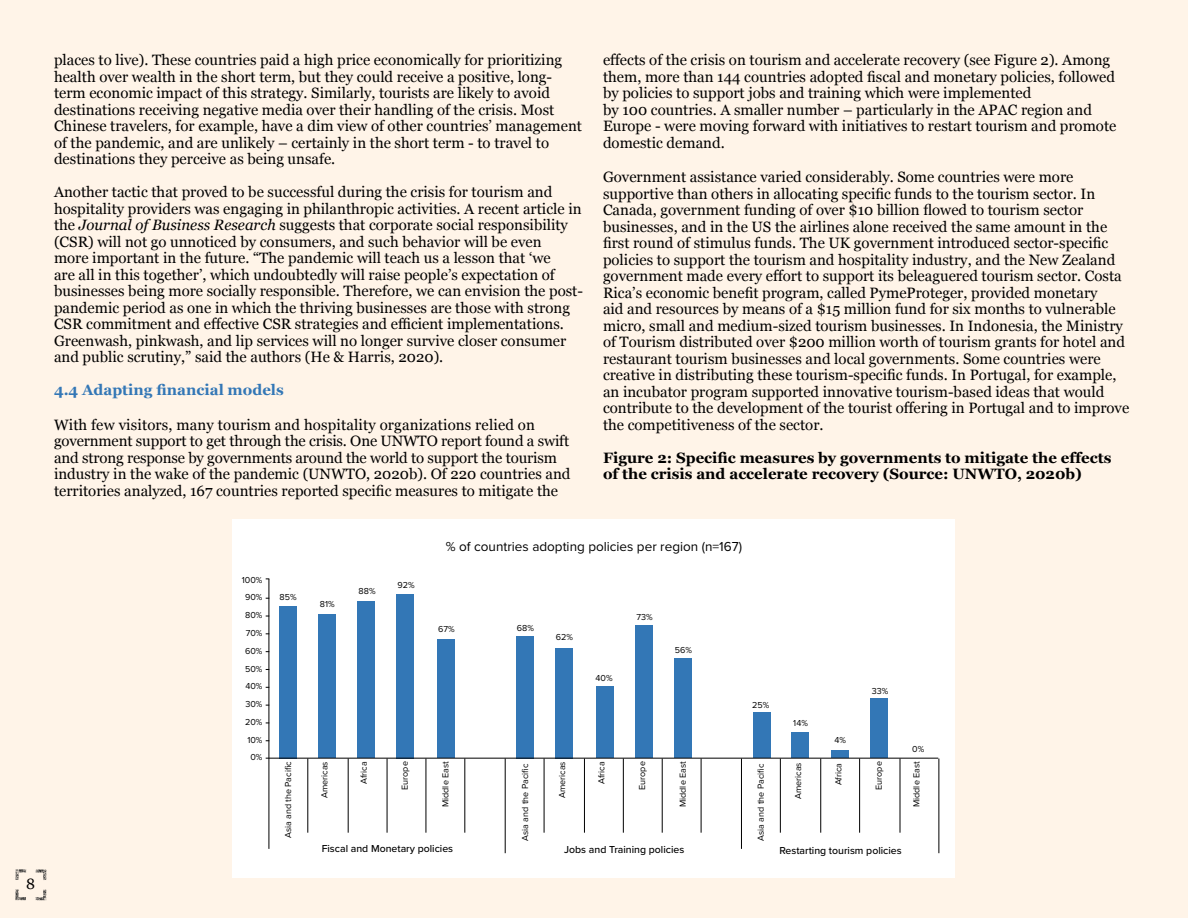
<style>
.page{position:relative;width:1188px;height:918px;background:#fff4e8}
.page>*{position:absolute;margin:0;border:0;box-sizing:border-box;transform-origin:0 0}
.t1{font:15px/16.5px "Georgia";color:#000}
.t2{font:700 15px/16.5px "Georgia";color:#000}
.t3{font:700 15px "Georgia";color:#3377b6}
.t4{font:13.5px "Proxima Nova";color:#000}
.t5{font:500 10.5px "Proxima Nova";color:#000}
.t6{font:9px/17.9px "Proxima Nova";color:#000;text-align:justify}
.s1{font-style:italic}
</style>
<div class="page">
<div style="left:233px;top:519px;width:722px;height:359px;background:#fff"></div>
<div style="left:280px;top:606px;width:17px;height:152px;background:#3377b6"></div>
<div style="left:319px;top:614px;width:17px;height:144px;background:#3377b6"></div>
<div style="left:358px;top:602px;width:17px;height:156px;background:#3377b6"></div>
<div style="left:397px;top:594px;width:17px;height:164px;background:#3377b6"></div>
<div style="left:437px;top:639px;width:17px;height:119px;background:#3377b6"></div>
<div style="left:517px;top:636px;width:17px;height:122px;background:#3377b6"></div>
<div style="left:556px;top:648px;width:17px;height:110px;background:#3377b6"></div>
<div style="left:596px;top:686px;width:18px;height:72px;background:#3377b6"></div>
<div style="left:635px;top:625px;width:17px;height:133px;background:#3377b6"></div>
<div style="left:674px;top:659px;width:18px;height:99px;background:#3377b6"></div>
<div style="left:753px;top:713px;width:17px;height:45px;background:#3377b6"></div>
<div style="left:791px;top:732px;width:17px;height:26px;background:#3377b6"></div>
<div style="left:832px;top:751px;width:17px;height:7px;background:#3377b6"></div>
<div style="left:871px;top:699px;width:17px;height:59px;background:#3377b6"></div>
<hr style="left:266px;top:758px;width:672px;height:1px;background:#000">
<hr style="left:269px;top:579px;width:1px;height:270px;background:#000">
<hr style="left:307px;top:759px;width:1px;height:74px;background:#000">
<hr style="left:348px;top:759px;width:1px;height:74px;background:#000">
<hr style="left:387px;top:759px;width:1px;height:74px;background:#000">
<hr style="left:426px;top:759px;width:1px;height:74px;background:#000">
<hr style="left:464px;top:759px;width:1px;height:74px;background:#000">
<hr style="left:505px;top:759px;width:1px;height:94px;background:#000">
<hr style="left:544px;top:759px;width:1px;height:74px;background:#000">
<hr style="left:584px;top:759px;width:1px;height:74px;background:#000">
<hr style="left:623px;top:759px;width:1px;height:74px;background:#000">
<hr style="left:662px;top:759px;width:1px;height:74px;background:#000">
<hr style="left:701px;top:759px;width:1px;height:74px;background:#000">
<hr style="left:741px;top:759px;width:1px;height:90px;background:#000">
<hr style="left:780px;top:759px;width:1px;height:74px;background:#000">
<hr style="left:820px;top:759px;width:1px;height:74px;background:#000">
<hr style="left:859px;top:759px;width:1px;height:74px;background:#000">
<hr style="left:900px;top:759px;width:1px;height:74px;background:#000">
<hr style="left:939px;top:759px;width:1px;height:94px;background:#000">
<svg style="left:36px;top:890px;width:11px;height:11px"></svg>
<svg style="left:36px;top:869px;width:11px;height:11px"></svg>
<svg style="left:16px;top:869px;width:11px;height:11px"></svg>
<svg style="left:15px;top:890px;width:11px;height:11px"></svg>
<p class="t1" style="left:26px;top:875px;width:10px">8</p>
<p class="t1" style="left:54px;top:51px;width:530px">places to live). These countries paid a high price economically for prioritizing health over wealth in the short term, but they could receive a positive, long&shy;term economic impact of this strategy. Similarly, tourists are likely to avoid destinations receiving negative media over their handling of the crisis. Most Chinese travelers, for example, have a dim view of other countries’ management of the pandemic, and are unlikely – certainly in the short term - to travel to destinations they perceive as being unsafe.</p>
<p class="t1" style="left:54px;top:183px;width:531px">Another tactic that proved to be successful during the crisis for tourism and hospitality providers was engaging in philanthropic activities. A recent article in the <span class="s1">Journal of Business Research</span> suggests that corporate social responsibility (CSR) will not go unnoticed by consumers, and such behavior will be even<br>more important in the future. “The pandemic will teach us a lesson that ‘we<br>are all in this together’, which undoubtedly will raise people’s expectation of businesses being more socially responsible. Therefore, we can envision the post&shy;pandemic period as one in which the thriving businesses are those with strong CSR commitment and effective CSR strategies and efficient implementations.<br>Greenwash, pinkwash, and lip services will no longer survive closer consumer and public scrutiny,” said the authors (He &amp; Harris, 2020).</p>
<p class="t3" style="left:54px;top:379px;width:231px">4.4 Adapting financial models</p>
<p class="t1" style="left:54px;top:416px;width:518px">With few visitors, many tourism and hospitality organizations relied on government support to get through the crisis. One UNWTO report found a swift and strong response by governments around the world to support the tourism industry in the wake of the pandemic (UNWTO, 2020b). Of 220 countries and territories analyzed, 167 countries reported specific measures to mitigate the</p>
<p class="t1" style="left:603px;top:51px;width:515px">effects of the crisis on tourism and accelerate recovery (see Figure 2). Among them, more than 144 countries adopted fiscal and monetary policies, followed by policies to support jobs and training which were implemented<br>by 100 countries. A smaller number – particularly in the APAC region and Europe - were moving forward with initiatives to restart tourism and promote domestic demand.</p>
<p class="t1" style="left:603px;top:168px;width:528px">Government assistance varied considerably. Some countries were more supportive than others in allocating specific funds to the tourism sector. In Canada, government funding of over $10 billion flowed to tourism sector businesses, and in the US the airlines alone received the same amount in the first round of stimulus funds. The UK government introduced sector-specific policies to support the tourism and hospitality industry, and the New Zealand government made every effort to support its beleaguered tourism sector. Costa Rica’s economic benefit program, called PymeProteger, provided monetary<br>aid and resources by means of a $15 million fund for six months to vulnerable micro, small and medium-sized tourism businesses. In Indonesia, the Ministry of Tourism distributed over $200 million worth of tourism grants for hotel and restaurant tourism businesses and local governments. Some countries were creative in distributing these tourism-specific funds. In Portugal, for example, an incubator program supported innovative tourism-based ideas that would contribute to the development of the tourist offering in Portugal and to improve the competitiveness of the sector.</p>
<p class="t2" style="left:603px;top:449px;width:510px">Figure 2: Specific measures by governments to mitigate the effects of the crisis and accelerate recovery (Source: UNWTO, 2020b)</p>
<p class="t6" style="left:242px;top:570px;width:22px">100%</p>
<p class="t6" style="left:245px;top:588px;width:19px">90% 80% 70% 60% 50% 40% 30% 20% 10%</p>
<p class="t6" style="left:250px;top:747px;width:14px">0%</p>
<p class="t6" style="left:280px;top:587px;width:19px">85%</p>
<p class="t6" style="left:320px;top:595px;width:16px">81%</p>
<p class="t6" style="left:359px;top:582px;width:19px">88%</p>
<p class="t6" style="left:397px;top:575px;width:19px">92%</p>
<p class="t4" style="left:446px;top:536px;width:298px">% of countries adopting policies per region (n=167)</p>
<p class="t6" style="left:438px;top:620px;width:18px">67%</p>
<p class="t6" style="left:517px;top:619px;width:19px">68%</p>
<p class="t6" style="left:556px;top:628px;width:19px">62%</p>
<p class="t6" style="left:596px;top:669px;width:19px">40%</p>
<p class="t6" style="left:636px;top:608px;width:18px">73%</p>
<p class="t6" style="left:675px;top:640px;width:19px">56%</p>
<p class="t6" style="left:752px;top:695px;width:19px">25%</p>
<p class="t6" style="left:793px;top:714px;width:16px">14%</p>
<p class="t6" style="left:835px;top:730px;width:13px">4%</p>
<p class="t6" style="left:872px;top:681px;width:18px">33%</p>
<p class="t6" style="left:912px;top:739px;width:14px">0%</p>
<p class="t6" style="left:436px;top:807px;width:47px;rotate:-90deg">Middle East</p>
<p class="t6" style="left:674px;top:807px;width:47px;rotate:-90deg">Middle East</p>
<p class="t6" style="left:516px;top:841px;width:78px;rotate:-90deg">Asia and the Pacific</p>
<p class="t6" style="left:752px;top:841px;width:78px;rotate:-90deg">Asia and the Pacific</p>
<p class="t6" style="left:869px;top:790px;width:30px;rotate:-90deg">Europe</p>
<p class="t6" style="left:907px;top:807px;width:47px;rotate:-90deg">Middle East</p>
<p class="t6" style="left:279px;top:838px;width:78px;rotate:-90deg">Asia and the Pacific</p>
<p class="t6" style="left:315px;top:798px;width:38px;rotate:-90deg">Americas</p>
<p class="t6" style="left:553px;top:798px;width:38px;rotate:-90deg">Americas</p>
<p class="t6" style="left:789px;top:799px;width:38px;rotate:-90deg">Americas</p>
<p class="t6" style="left:395px;top:790px;width:30px;rotate:-90deg">Europe</p>
<p class="t6" style="left:633px;top:790px;width:30px;rotate:-90deg">Europe</p>
<p class="t6" style="left:355px;top:784px;width:24px;rotate:-90deg">Africa</p>
<p class="t6" style="left:592px;top:784px;width:24px;rotate:-90deg">Africa</p>
<p class="t6" style="left:829px;top:785px;width:24px;rotate:-90deg">Africa</p>
<p class="t5" style="left:322px;top:840px;width:133px">Fiscal and Monetary policies</p>
<p class="t5" style="left:564px;top:842px;width:122px">Jobs and Training policies</p>
<p class="t5" style="left:779px;top:842px;width:124px">Restarting tourism policies</p>
</div>
